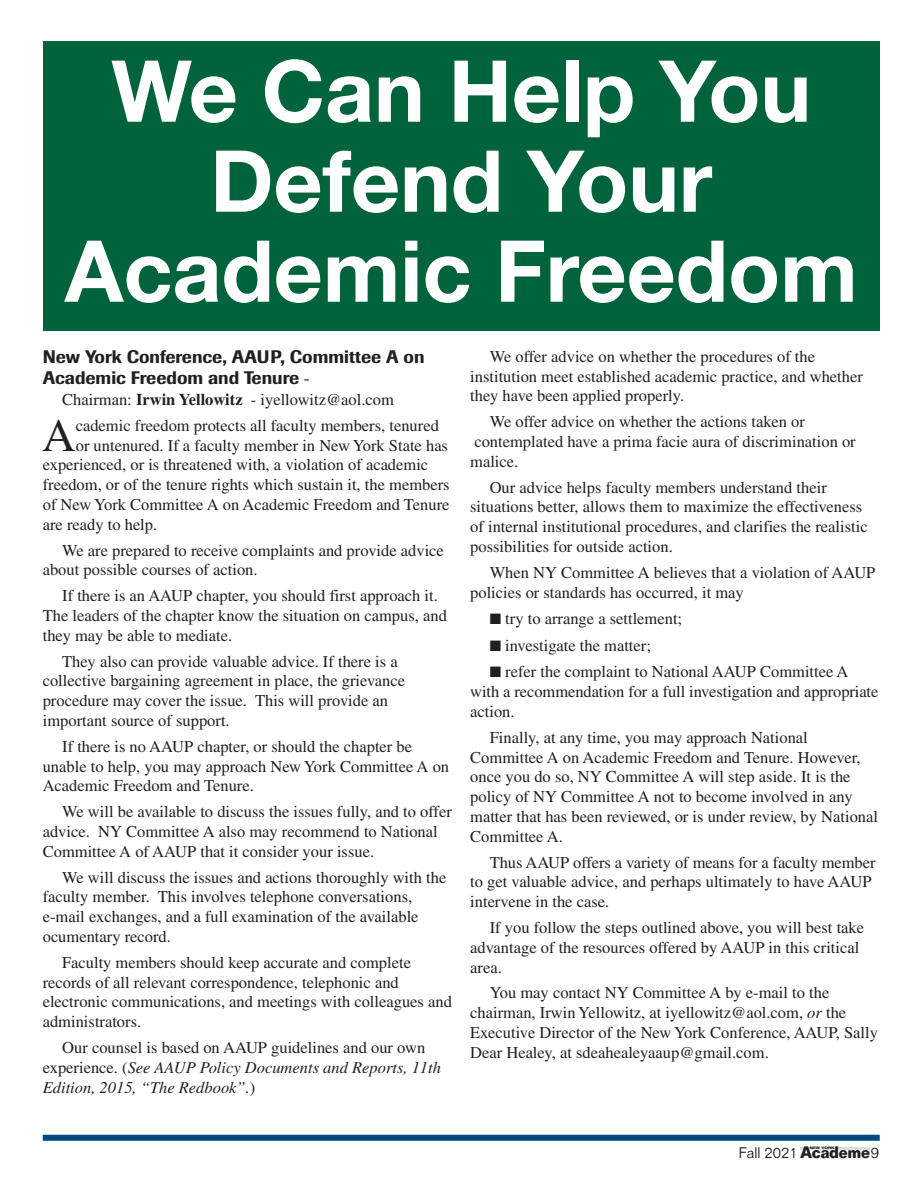
<style>
.page{position:relative;width:918px;height:1188px;background:#fff}
.page>*{position:absolute;margin:0;border:0;box-sizing:border-box;transform-origin:0 0}
.t1{font:700 85.5px/90px "Helvetica Neue";color:#fff;text-align:center}
.t2{font:46.35px "Times";color:#231f20}
.t3{font:500 18px/21px "Imago";color:#231f20}
.t4{font:16.5px/19.8px "Times";color:#231f20}
.t5{font:italic 16.5px/19.8px "Times";color:#231f20}
.t6{font:300 15px "Folio";color:#231f20}
.t7{font:700 3.45px "Folio";color:#231f20;scale:1.2 1}
.s1{font-family:"Times";font-weight:400}
.s2{font-weight:700}
.s3{font-style:normal}
.s4{font-style:italic}
.s5{font-weight:700;font-size:16.35px}
</style>
<div class="page">
<div style="left:43px;top:41px;width:837px;height:289px;background:#00633c"></div>
<div style="left:43px;top:1135px;width:837px;height:6px;background:#00497f"></div>
<hr style="left:800px;top:1147px;width:69px;height:2px;background:#dcdddf">
<h1 class="t1" style="left:65px;top:54px;width:794px">We Can Help You<br>Defend Your<br>Academic Freedom</h1>
<p class="t3" style="left:43px;top:348px;width:383px">New York Conference, AAUP, Committee A on<br>Academic Freedom and Tenure <span class="s1">-</span></p>
<p class="t4" style="left:62px;top:391px;width:333px">Chairman: <span class="s2">Irwin Yellowitz</span> - iyellowitz@aol.com</p>
<h2 class="t2" style="left:42px;top:419px;width:35px">A</h2>
<p class="t4" style="left:76px;top:417px;width:365px">cademic freedom protects all faculty members, tenured</p>
<p class="t4" style="left:76px;top:437px;width:374px">or untenured. If a faculty member in New York State has</p>
<p class="t4" style="left:43px;top:457px;width:387px">experienced, or is threatened with, a violation of academic</p>
<p class="t4" style="left:43px;top:476px;width:408px">freedom, or of the tenure rights which sustain it, the members</p>
<p class="t4" style="left:43px;top:496px;width:408px">of New York Committee A on Academic Freedom and Tenure</p>
<p class="t4" style="left:43px;top:516px;width:116px">are ready to help.</p>
<p class="t4" style="left:43px;top:542px;width:403px;text-indent:19px">We are prepared to receive complaints and provide advice about possible courses of action.</p>
<p class="t4" style="left:43px;top:587px;width:406px;text-indent:20px">If there is an AAUP chapter, you should first approach it.<br>The leaders of the chapter know the situation on campus, and they may be able to mediate.</p>
<p class="t4" style="left:43px;top:653px;width:364px;text-indent:19px">They also can provide valuable advice. If there is a collective bargaining agreement in place, the grievance procedure may cover the issue. This will provide an important source of support.</p>
<p class="t4" style="left:43px;top:738px;width:408px;text-indent:20px">If there is no AAUP chapter, or should the chapter be unable to help, you may approach New York Committee A on<br>Academic Freedom and Tenure.</p>
<p class="t4" style="left:43px;top:803px;width:411px;text-indent:19px">We will be available to discuss the issues fully, and to offer advice. NY Committee A also may recommend to National<br>Committee A of AAUP that it consider your issue.</p>
<p class="t4" style="left:43px;top:869px;width:405px;text-indent:20px">We will discuss the issues and actions thoroughly with the faculty member. This involves telephone conversations, e-mail exchanges, and a full examination of the available ocumentary record.</p>
<p class="t4" style="left:43px;top:954px;width:411px;text-indent:20px">Faculty members should keep accurate and complete records of all relevant correspondence, telephonic and electronic communications, and meetings with colleagues and administrators.</p>
<p class="t5" style="left:43px;top:1039px;width:400px;text-indent:19px"><span class="s3">Our counsel is based on AAUP guidelines and our own experience. (</span>See AAUP Policy Documents and Reports, 11th<br>Edition, 2015, “The Redbook”.<span class="s3">)</span></p>
<p class="t4" style="left:470px;top:348px;width:394px;text-indent:20px">We offer advice on whether the procedures of the institution meet established academic practice, and whether they have been applied properly.</p>
<p class="t4" style="left:470px;top:413px;width:387px;text-indent:20px">We offer advice on whether the actions taken or contemplated have a prima facie aura of discrimination or malice.</p>
<p class="t4" style="left:470px;top:479px;width:399px;text-indent:19px">Our advice helps faculty members understand their situations better, allows them to maximize the effectiveness of internal institutional procedures, and clarifies the realistic possibilities for outside action.</p>
<p class="t4" style="left:470px;top:564px;width:407px;text-indent:20px">When NY Committee A believes that a violation of AAUP policies or standards has occurred, it may</p>
<p class="t4" style="left:490px;top:610px;width:194px">■ try to arrange a settlement;</p>
<p class="t4" style="left:490px;top:637px;width:163px">■ investigate the matter;</p>
<p class="t4" style="left:470px;top:664px;width:410px;text-indent:20px">■ refer the complaint to National AAUP Committee A with a recommendation for a full investigation and appropriate action.</p>
<p class="t4" style="left:470px;top:729px;width:409px;text-indent:20px">Finally, at any time, you may approach National Committee A on Academic Freedom and Tenure. However, once you do so, NY Committee A will step aside. It is the policy of NY Committee A not to become involved in any matter that has been reviewed, or is under review, by National Committee A.</p>
<p class="t4" style="left:470px;top:854px;width:407px;text-indent:20px">Thus AAUP offers a variety of means for a faculty member to get valuable advice, and perhaps ultimately to have AAUP intervene in the case.</p>
<p class="t4" style="left:470px;top:919px;width:395px;text-indent:20px">If you follow the steps outlined above, you will best take advantage of the resources offered by AAUP in this critical area.</p>
<p class="t4" style="left:470px;top:985px;width:409px;text-indent:20px">You may contact NY Committee A by e-mail to the chairman, Irwin Yellowitz, at iyellowitz@aol.com, <span class="s4">or</span> the Executive Director of the New York Conference, AAUP, Sally Dear Healey, at sdeahealeyaaup@gmail.com.</p>
<p class="t6" style="left:739px;top:1148px;width:142px">Fall 2021 <span class="s5">Academe</span>9</p>
<p class="t7" style="left:810px;top:1147px;width:22px">NEW YORK</p>
</div>
